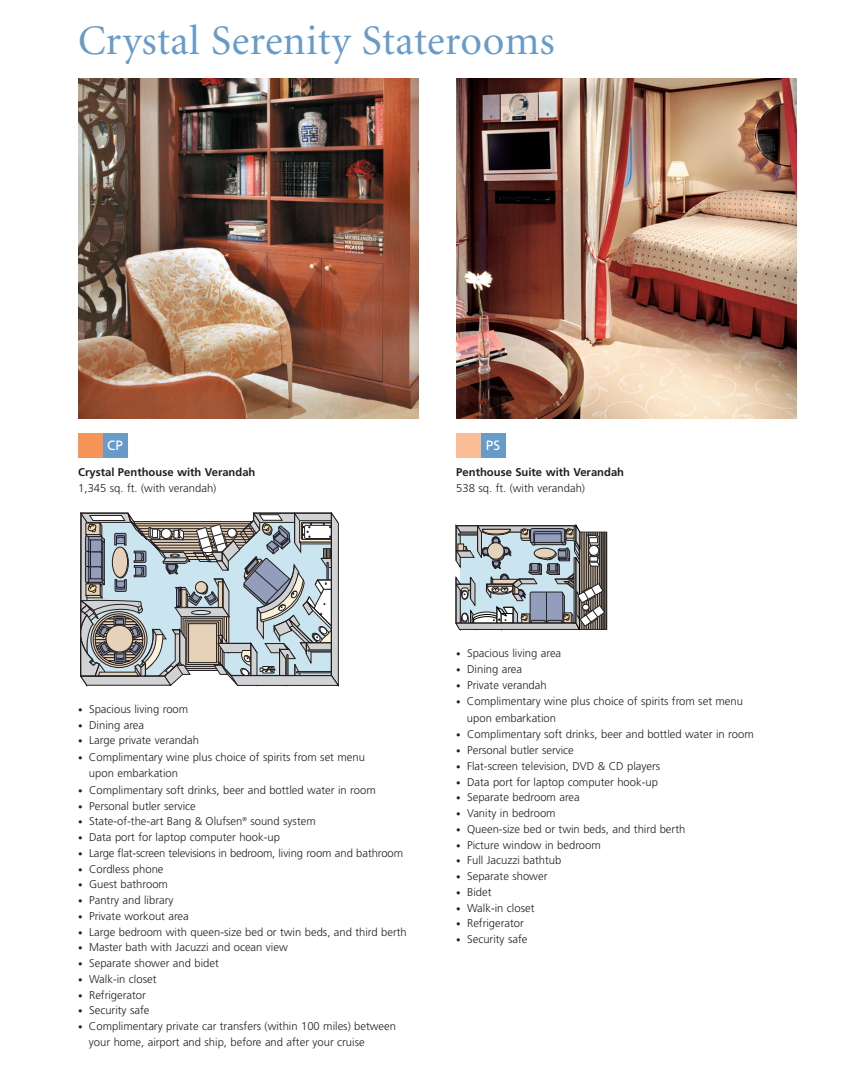
<style>
.page{position:relative;width:864px;height:1072px;background:#fff}
.page>*{position:absolute;margin:0;border:0;box-sizing:border-box;transform-origin:0 0}
.t1{font:42px "Minion";letter-spacing:.01em;color:#689bc8}
.t2{font:13.5px "Frutiger";color:#fff}
.t3{font:300 11.25px/16.5px "Frutiger";color:#231f20}
.t4{font:700 11.25px "Frutiger";color:#231f20}
.s1{font-size:9px}
</style>
<div class="page">
<img style="left:79px;top:78px;width:339px;height:340px">
<img style="left:456px;top:78px;width:340px;height:340px">
<svg style="left:79px;top:512px;width:260px;height:175px;background:#a8aeb1"></svg>
<hr style="left:606px;top:532px;width:1px;height:97px;background:#231f20">
<hr style="left:605px;top:532px;width:1px;height:97px;background:#231f20">
<svg style="left:455px;top:525px;width:150px;height:106px;background:#99a0a5"></svg>
<div style="left:103px;top:433px;width:24px;height:25px;background:#689bc8"></div>
<div style="left:78px;top:433px;width:25px;height:25px;background:#f79559"></div>
<div style="left:481px;top:433px;width:24px;height:25px;background:#689bc8"></div>
<div style="left:456px;top:433px;width:25px;height:25px;background:#fabd96"></div>
<h1 class="t1" style="left:78px;top:24px;width:478px">Crystal Serenity Staterooms</h1>
<p class="t2" style="left:107px;top:440px;width:17px">CP</p>
<p class="t2" style="left:486px;top:440px;width:16px">PS</p>
<p class="t4" style="left:78px;top:468px;width:179px">Crystal Penthouse with Verandah</p>
<p class="t3" style="left:78px;top:481px;width:140px">1,345 sq. ft. (with verandah)</p>
<p class="t4" style="left:456px;top:468px;width:169px">Penthouse Suite with Verandah</p>
<p class="t3" style="left:456px;top:481px;width:130px">538 sq. ft. (with verandah)</p>
<p class="t3" style="left:78px;top:702px;width:111px"><span class="s1">•</span> Spacious living room</p>
<p class="t3" style="left:78px;top:717px;width:67px"><span class="s1">•</span> Dining area</p>
<p class="t3" style="left:78px;top:733px;width:122px"><span class="s1">•</span> Large private verandah</p>
<p class="t3" style="left:89px;top:750px;width:278px;text-indent:-11px"><span class="s1">•</span> Complimentary wine plus choice of spirits from set menu upon embarkation</p>
<p class="t3" style="left:78px;top:783px;width:299px"><span class="s1">•</span> Complimentary soft drinks, beer and bottled water in room</p>
<p class="t3" style="left:78px;top:798px;width:119px"><span class="s1">•</span> Personal butler service</p>
<p class="t3" style="left:78px;top:814px;width:239px"><span class="s1">•</span> State-of-the-art Bang &amp; Olufsen<sup>®</sup> sound system</p>
<p class="t3" style="left:78px;top:830px;width:203px"><span class="s1">•</span> Data port for laptop computer hook-up</p>
<p class="t3" style="left:78px;top:846px;width:326px"><span class="s1">•</span> Large flat-screen televisions in bedroom, living room and bathroom</p>
<p class="t3" style="left:78px;top:861px;width:87px"><span class="s1">•</span> Cordless phone</p>
<p class="t3" style="left:78px;top:877px;width:91px"><span class="s1">•</span> Guest bathroom</p>
<p class="t3" style="left:78px;top:893px;width:97px"><span class="s1">•</span> Pantry and library</p>
<p class="t3" style="left:78px;top:909px;width:112px"><span class="s1">•</span> Private workout area</p>
<p class="t3" style="left:78px;top:924px;width:330px"><span class="s1">•</span> Large bedroom with queen-size bed or twin beds, and third berth</p>
<p class="t3" style="left:78px;top:940px;width:211px"><span class="s1">•</span> Master bath with Jacuzzi and ocean view</p>
<p class="t3" style="left:78px;top:956px;width:142px"><span class="s1">•</span> Separate shower and bidet</p>
<p class="t3" style="left:78px;top:972px;width:80px"><span class="s1">•</span> Walk-in closet</p>
<p class="t3" style="left:78px;top:987px;width:69px"><span class="s1">•</span> Refrigerator</p>
<p class="t3" style="left:78px;top:1003px;width:73px"><span class="s1">•</span> Security safe</p>
<p class="t3" style="left:89px;top:1019px;width:309px;line-height:15.8px;text-indent:-11px"><span class="s1">•</span> Complimentary private car transfers (within 100 miles) between your home, airport and ship, before and after your cruise</p>
<p class="t3" style="left:456px;top:646px;width:106px"><span class="s1">•</span> Spacious living area</p>
<p class="t3" style="left:456px;top:662px;width:67px"><span class="s1">•</span> Dining area</p>
<p class="t3" style="left:456px;top:677px;width:92px"><span class="s1">•</span> Private verandah</p>
<p class="t3" style="left:467px;top:694px;width:278px;text-indent:-11px"><span class="s1">•</span> Complimentary wine plus choice of spirits from set menu upon embarkation</p>
<p class="t3" style="left:456px;top:727px;width:299px"><span class="s1">•</span> Complimentary soft drinks, beer and bottled water in room</p>
<p class="t3" style="left:456px;top:743px;width:119px"><span class="s1">•</span> Personal butler service</p>
<p class="t3" style="left:456px;top:758px;width:206px"><span class="s1">•</span> Flat-screen television, DVD &amp; CD players</p>
<p class="t3" style="left:456px;top:774px;width:203px"><span class="s1">•</span> Data port for laptop computer hook-up</p>
<p class="t3" style="left:456px;top:790px;width:125px"><span class="s1">•</span> Separate bedroom area</p>
<p class="t3" style="left:456px;top:806px;width:101px"><span class="s1">•</span> Vanity in bedroom</p>
<p class="t3" style="left:456px;top:821px;width:231px"><span class="s1">•</span> Queen-size bed or twin beds, and third berth</p>
<p class="t3" style="left:456px;top:837px;width:146px"><span class="s1">•</span> Picture window in bedroom</p>
<p class="t3" style="left:456px;top:853px;width:107px"><span class="s1">•</span> Full Jacuzzi bathtub</p>
<p class="t3" style="left:456px;top:869px;width:93px"><span class="s1">•</span> Separate shower</p>
<p class="t3" style="left:456px;top:884px;width:37px"><span class="s1">•</span> Bidet</p>
<p class="t3" style="left:456px;top:900px;width:80px"><span class="s1">•</span> Walk-in closet</p>
<p class="t3" style="left:456px;top:916px;width:69px"><span class="s1">•</span> Refrigerator</p>
<p class="t3" style="left:456px;top:932px;width:73px"><span class="s1">•</span> Security safe</p>
</div>
